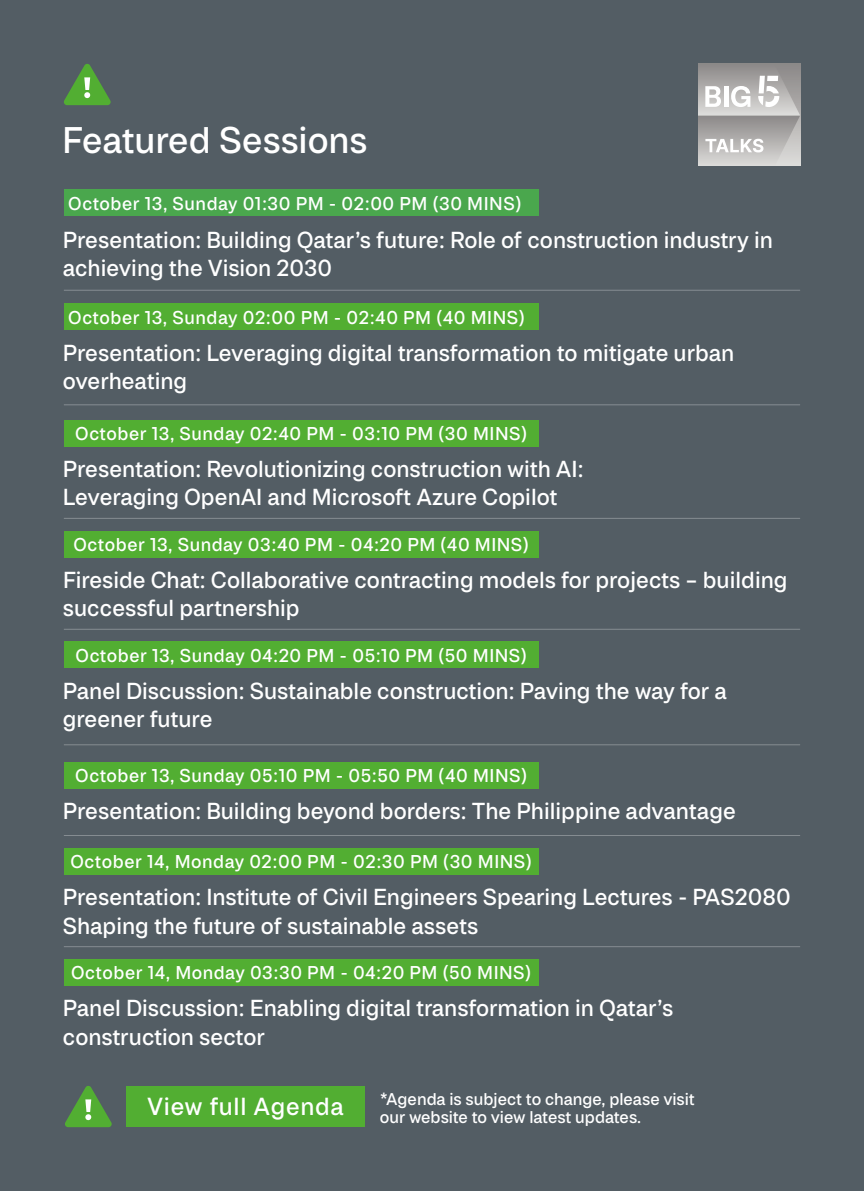
<style>
.page{position:relative;width:864px;height:1191px;background:#fff}
.page>*{position:absolute;margin:0;border:0;box-sizing:border-box;transform-origin:0 0}
.t1{font:600 36px "Axalp Grotesk";letter-spacing:-.005em;color:#fff}
.t2{font:600 24px "Axalp Grotesk";letter-spacing:.03em;color:#fff}
.t3{font:600 22.5px/28.5px "Axalp Grotesk";color:#fff}
.t4{font:600 18px "Axalp Grotesk";letter-spacing:.03em;color:#fff}
.t5{font:600 16.5px/18px "Axalp Grotesk";letter-spacing:-.005em;color:#fff}
</style>
<div class="page">
<div style="left:0;top:0;width:863px;height:1191px;background:#535d64"></div>
<svg style="left:64px;top:64px;width:47px;height:41px"></svg>
<svg style="left:65px;top:1086px;width:47px;height:41px"></svg>
<svg style="left:698px;top:64px;width:101px;height:102px;background:#bbbab8"></svg>
<hr style="left:64px;top:290px;width:735px;height:1px;background:#fff">
<hr style="left:64px;top:518px;width:735px;height:1px;background:#fff">
<hr style="left:64px;top:744px;width:735px;height:1px;background:#fff">
<hr style="left:64px;top:946px;width:735px;height:1px;background:#fff">
<hr style="left:64px;top:404px;width:735px;height:1px;background:#fff">
<hr style="left:64px;top:629px;width:735px;height:1px;background:#fff">
<hr style="left:64px;top:835px;width:735px;height:1px;background:#fff">
<div style="left:64px;top:189px;width:474px;height:27px;background:#4aa74d"></div>
<div style="left:64px;top:420px;width:474px;height:26px;background:#52ae32"></div>
<div style="left:64px;top:641px;width:474px;height:27px;background:#52ae32"></div>
<div style="left:64px;top:848px;width:474px;height:27px;background:#52ae32"></div>
<div style="left:64px;top:303px;width:474px;height:27px;background:#52ae32"></div>
<div style="left:64px;top:530px;width:474px;height:27px;background:#52ae32"></div>
<div style="left:64px;top:761px;width:474px;height:27px;background:#52ae32"></div>
<div style="left:64px;top:959px;width:474px;height:26px;background:#52ae32"></div>
<div style="left:126px;top:1086px;width:239px;height:41px;background:#52ae32"></div>
<h1 class="t1" style="left:62px;top:117px;width:307px">Featured Sessions</h1>
<p class="t4" style="left:68px;top:192px;width:454px">October 13, Sunday 01:30 PM - 02:00 PM (30 MINS)</p>
<p class="t3" style="left:63px;top:225px;width:711px">Presentation: Building Qatar’s future: Role of construction industry in achieving the Vision 2030</p>
<p class="t4" style="left:68px;top:306px;width:458px">October 13, Sunday 02:00 PM - 02:40 PM (40 MINS)</p>
<p class="t3" style="left:63px;top:338px;width:672px">Presentation: Leveraging digital transformation to mitigate urban overheating</p>
<p class="t4" style="left:75px;top:422px;width:453px">October 13, Sunday 02:40 PM - 03:10 PM (30 MINS)</p>
<p class="t3" style="left:63px;top:455px;width:522px">Presentation: Revolutionizing construction with AI:<br>Leveraging OpenAI and Microsoft Azure Copilot</p>
<p class="t4" style="left:73px;top:533px;width:457px">October 13, Sunday 03:40 PM - 04:20 PM (40 MINS)</p>
<p class="t3" style="left:63px;top:565px;width:726px">Fireside Chat: Collaborative contracting models for projects – building successful partnership</p>
<p class="t4" style="left:75px;top:644px;width:452px">October 13, Sunday 04:20 PM - 05:10 PM (50 MINS)</p>
<p class="t3" style="left:63px;top:676px;width:665px">Panel Discussion: Sustainable construction: Paving the way for a greener future</p>
<p class="t4" style="left:75px;top:764px;width:453px">October 13, Sunday 05:10 PM - 05:50 PM (40 MINS)</p>
<p class="t3" style="left:63px;top:796px;width:674px">Presentation: Building beyond borders: The Philippine advantage</p>
<p class="t4" style="left:70px;top:850px;width:462px">October 14, Monday 02:00 PM - 02:30 PM (30 MINS)</p>
<p class="t3" style="left:63px;top:883px;width:729px">Presentation: Institute of Civil Engineers Spearing Lectures - PAS2080<br>Shaping the future of sustainable assets</p>
<p class="t4" style="left:71px;top:961px;width:461px">October 14, Monday 03:30 PM - 04:20 PM (50 MINS)</p>
<p class="t3" style="left:63px;top:994px;width:611px">Panel Discussion: Enabling digital transformation in Qatar’s construction sector</p>
<p class="t2" style="left:147px;top:1091px;width:198px">View full Agenda</p>
<p class="t5" style="left:379px;top:1089px;width:316px">*Agenda is subject to change, please visit our website to view latest updates.</p>
</div>
